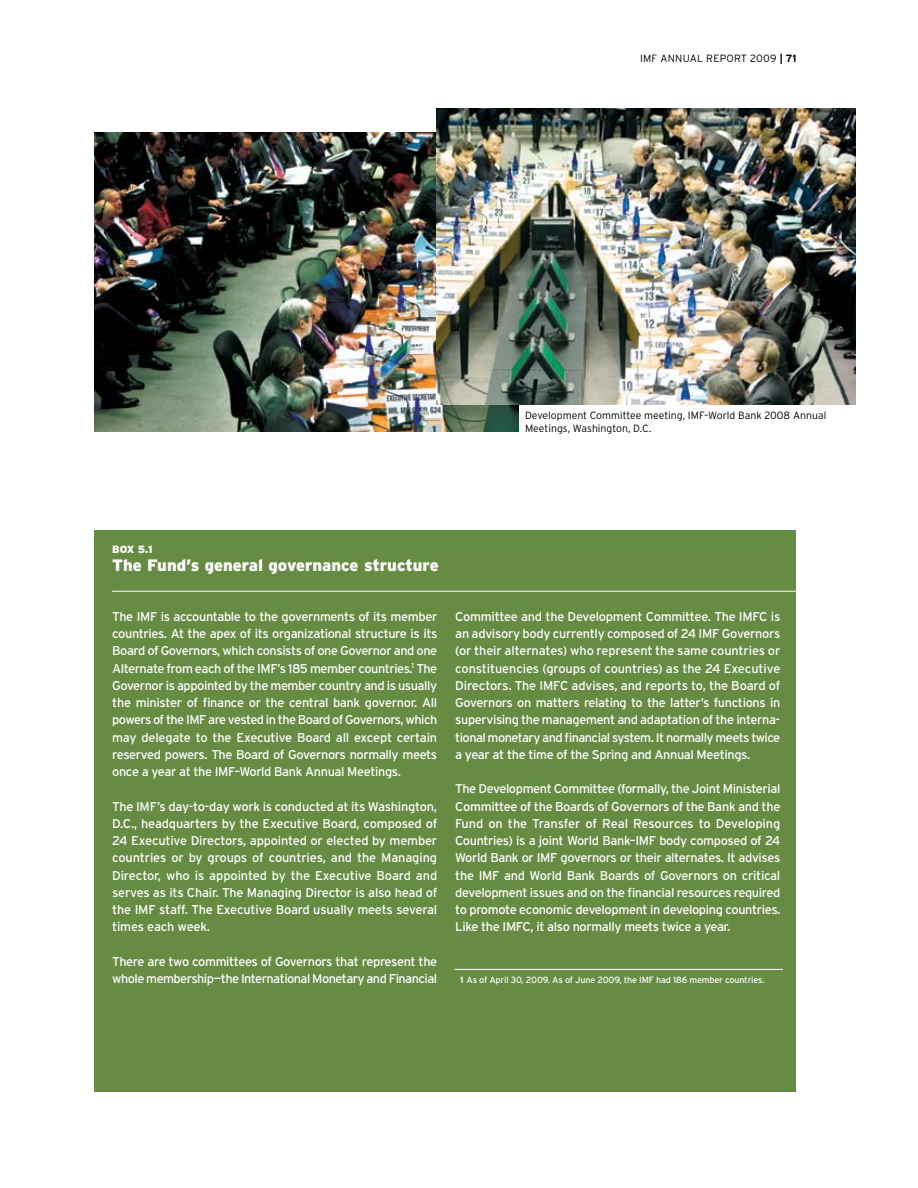
<style>
.page{position:relative;width:918px;height:1188px;background:#fff}
.page>*{position:absolute;margin:0;border:0;box-sizing:border-box;transform-origin:0 0}
.t1{font:900 16.5px "Interstate";color:#fff}
.t2{font:12.75px/17.2px "Interstate";letter-spacing:-.03em;color:#fff;text-align:justify}
.t3{font:300 10.5px/12.6px "Interstate";color:#000}
.t4{font:300 10.5px "Interstate";letter-spacing:.02em;color:#000}
.t5{font:900 10.5px "Interstate";color:#fff}
.t6{font:9px "Interstate";letter-spacing:-.02em;color:#fff}
.s1{font-weight:700}
</style>
<div class="page">
<div style="left:94px;top:531px;width:702px;height:561px;background:#668b43"></div>
<hr style="left:112px;top:591px;width:739px;height:1px;background:#fff">
<hr style="left:454px;top:969px;width:329px;height:1px;background:#fff">
<img style="left:94px;top:132px;width:425px;height:300px">
<img style="left:436px;top:108px;width:420px;height:297px">
<p class="t4" style="left:640px;top:53px;width:158px">IMF ANNUAL REPORT 2009 <span class="s1">| 71</span></p>
<p class="t3" style="left:525px;top:409px;width:303px">Development Committee meeting, IMF–World Bank 2008 Annual<br>Meetings, Washington, D.C.</p>
<p class="t5" style="left:112px;top:543px;width:42px">Box 5.1</p>
<p class="t1" style="left:112px;top:556px;width:328px">The Fund’s general governance structure</p>
<p class="t2" style="left:112px;top:608px;width:327px">The I MF is accountable to the governments of its member countries. At the apex of its organizational structure is its Board of Governors, which consists of one Governor and one Alternate from each of the I MF’s 185 member countries.<sup>1</sup> The Governor is appointed by the member country and is usually the minister of finance or the central bank governor. All powers of the I MF are vested in the Board of Governors, which may delegate to the Executive Board all except certain reserved powers. The Board of Governors normally meets once a year at the I MF–World Bank Annual Meetings.</p>
<p class="t2" style="left:112px;top:797px;width:327px">The I MF’s day-to-day work is conducted at its Washington, D.C., headquarters by the Executive Board, composed of 24 Executive Directors, appointed or elected by member countries or by groups of countries, and the Managing Director, who is appointed by the Executive Board and serves as its Chair. The Managing Director is also head of the I MF staff. The Executive Board usually meets several times each week.</p>
<p class="t2" style="left:112px;top:953px;width:327px">There are two committees of Governors that represent the whole membership—the I nternational Monetary and Financial</p>
<p class="t2" style="left:455px;top:608px;width:327px">Committee and the Development Committee. The I MFC is an advisory body currently composed of 24 I MF Governors (or their alternates) who represent the same countries or constituencies (groups of countries) as the 24 Executive Directors. The I MFC advises, and reports to, the Board of Governors on matters relating to the latter’s functions in supervising the management and adaptation of the interna&shy;tional monetary and financial system. It normally meets twice a year at the time of the Spring and Annual Meetings.</p>
<p class="t2" style="left:455px;top:780px;width:327px">The Development Committee (formally, the Joint Ministerial Committee of the Boards of Governors of the Bank and the Fund on the Transfer of Real Resources to Developing Countries) is a joint World Bank–I MF body composed of 24<br>World Bank or I MF governors or their alternates. It advises the I MF and World Bank Boards of Governors on critical development issues and on the financial resources required to promote economic development in developing countries.<br>Like the I MFC, it also normally meets twice a year.</p>
<p class="t6" style="left:460px;top:975px;width:306px"><span class="s1">1</span> As of April 30, 2009. As of June 2009, the I MF had 186 member countries.</p>
</div>
